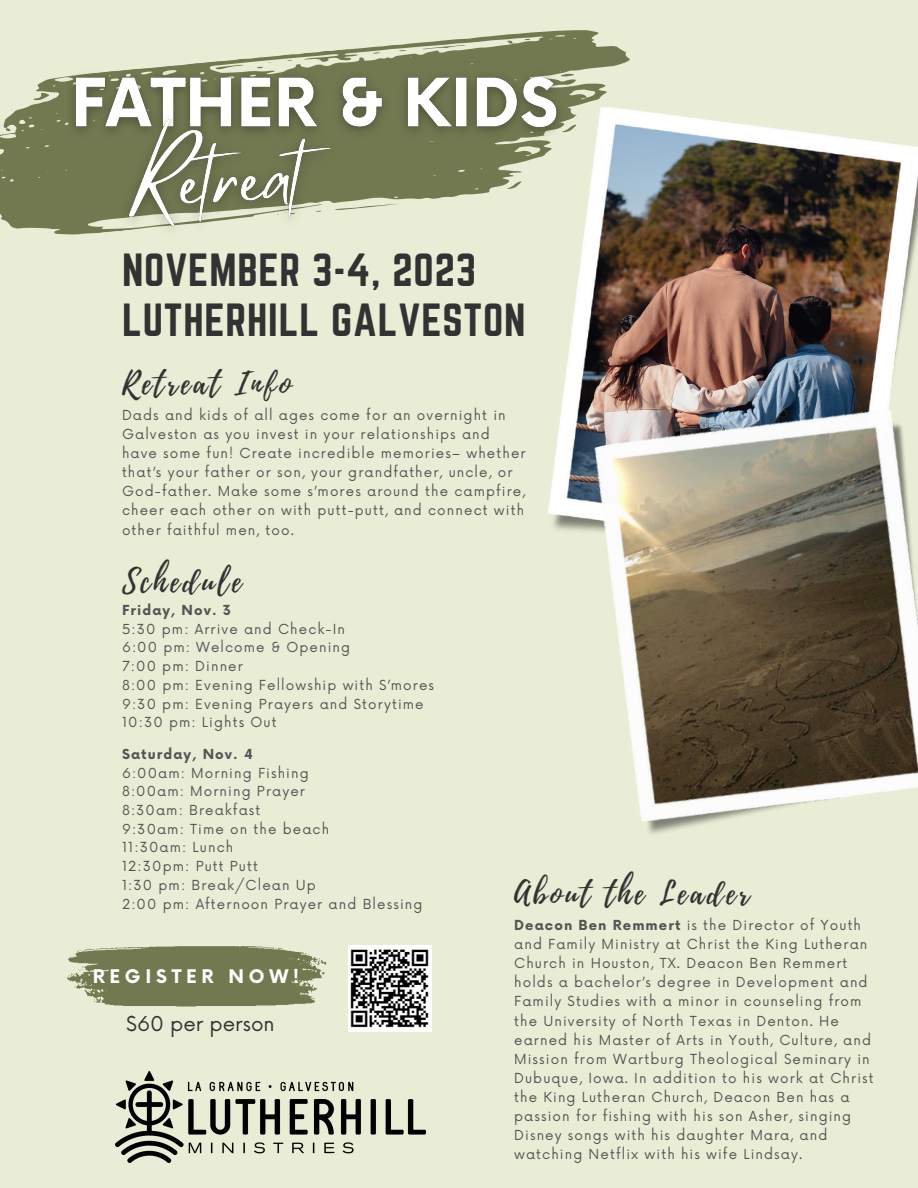
<style>
.page{position:relative;width:918px;height:1188px;background:#e9edd5}
.page>*{position:absolute;margin:0;border:0;box-sizing:border-box;transform-origin:0 0}
.t1{font:40.65px "Norwester";letter-spacing:.02em;color:#323232}
.t2{font:31.05px "Playlist Script";letter-spacing:.1em;color:#323232}
.t3{font:19.95px "Now";color:#323232}
.t4{font:700 18.3px "Now";letter-spacing:.255em;color:#fff}
.t5{font:13.5px/19px "Now";letter-spacing:.08em;color:#545454}
.t6{font:700 13.5px "Now";letter-spacing:.08em;color:#545454}
.s1{font-weight:700}
</style>
<div class="page">
<svg style="left:50px;top:30px;width:580px;height:78px"></svg>
<svg style="left:422px;top:44px;width:43px;height:6px"></svg>
<svg style="left:506px;top:40px;width:9px;height:4px"></svg>
<svg style="left:373px;top:52px;width:7px;height:2px"></svg>
<svg style="left:524px;top:38px;width:7px;height:2px"></svg>
<svg style="left:0;top:79px;width:582px;height:156px;fill:#727951"></svg>
<svg style="left:356px;top:203px;width:45px;height:8px"></svg>
<svg style="left:507px;top:181px;width:15px;height:8px"></svg>
<img style="left:549px;top:108px;width:369px;height:264px">
<img style="left:549px;top:372px;width:369px;height:462px">
<svg style="left:65px;top:946px;width:261px;height:61px;background:#868d68"></svg>
<img style="left:348px;top:946px;width:83px;height:85px">
<img style="left:116px;top:1071px;width:309px;height:91px">
<img style="left:59px;top:62px;width:514px;height:84px">
<img style="left:104px;top:93px;width:252px;height:142px">
<p class="t1" style="left:122px;top:246px;width:356px">NOVEMBER 3-4, 2023</p>
<p class="t1" style="left:122px;top:295px;width:405px">LUTHERHILL GALVESTON</p>
<p class="t2" style="left:122px;top:361px;width:171px">Retreat Info</p>
<p class="t5" style="left:122px;top:406px;width:405px">Dads and kids of all ages come for an overnight in Galveston as you invest in your relationships and have some fun! Create incredible memories– whether that’s your father or son, your grandfather, uncle, or God-father. Make some s’mores around the campfire, cheer each other on with putt-putt, and connect with other faithful men, too.</p>
<p class="t2" style="left:122px;top:559px;width:121px">Schedule</p>
<p class="t6" style="left:122px;top:603px;width:111px">Friday, Nov. 3</p>
<p class="t5" style="left:122px;top:620px;width:225px">5:30 pm: Arrive and Check-In</p>
<p class="t5" style="left:122px;top:639px;width:230px">6:00 pm: Welcome &amp; Opening</p>
<p class="t5" style="left:122px;top:657px;width:122px">7:00 pm: Dinner</p>
<p class="t5" style="left:122px;top:676px;width:314px">8:00 pm: Evening Fellowship with S’mores</p>
<p class="t5" style="left:122px;top:695px;width:303px">9:30 pm: Evening Prayers and Storytime</p>
<p class="t5" style="left:122px;top:714px;width:156px">10:30 pm: Lights Out</p>
<p class="t6" style="left:122px;top:747px;width:132px">Saturday, Nov. 4</p>
<p class="t5" style="left:122px;top:764px;width:188px">6:00am: Morning Fishing</p>
<p class="t5" style="left:122px;top:783px;width:185px">8:00am: Morning Prayer</p>
<p class="t5" style="left:122px;top:801px;width:140px">8:30am: Breakfast</p>
<p class="t5" style="left:122px;top:820px;width:209px">9:30am: Time on the beach</p>
<p class="t5" style="left:122px;top:839px;width:113px">11:30am: Lunch</p>
<p class="t5" style="left:122px;top:858px;width:137px">12:30pm: Putt Putt</p>
<p class="t5" style="left:122px;top:876px;width:195px">1:30 pm: Break/Clean Up</p>
<p class="t5" style="left:122px;top:895px;width:302px">2:00 pm: Afternoon Prayer and Blessing</p>
<p class="t4" style="left:93px;top:967px;width:208px">REGISTER NOW!</p>
<p class="t3" style="left:126px;top:1013px;width:150px">$60 per person</p>
<p class="t2" style="left:514px;top:872px;width:237px">About the Leader</p>
<p class="t5" style="left:514px;top:916px;width:361px"><span class="s1">Deacon Ben Remmert</span> is the Director of Youth and Family Ministry at Christ the King Lutheran Church in Houston, TX. Deacon Ben Remmert holds a bachelor’s degree in Development and Family Studies with a minor in counseling from the University of North Texas in Denton. He earned his Master of Arts in Youth, Culture, and Mission from Wartburg Theological Seminary in Dubuque, Iowa. In addition to his work at Christ the King Lutheran Church, Deacon Ben has a passion for fishing with his son Asher, singing Disney songs with his daughter Mara, and watching Netflix with his wife Lindsay.</p>
</div>
